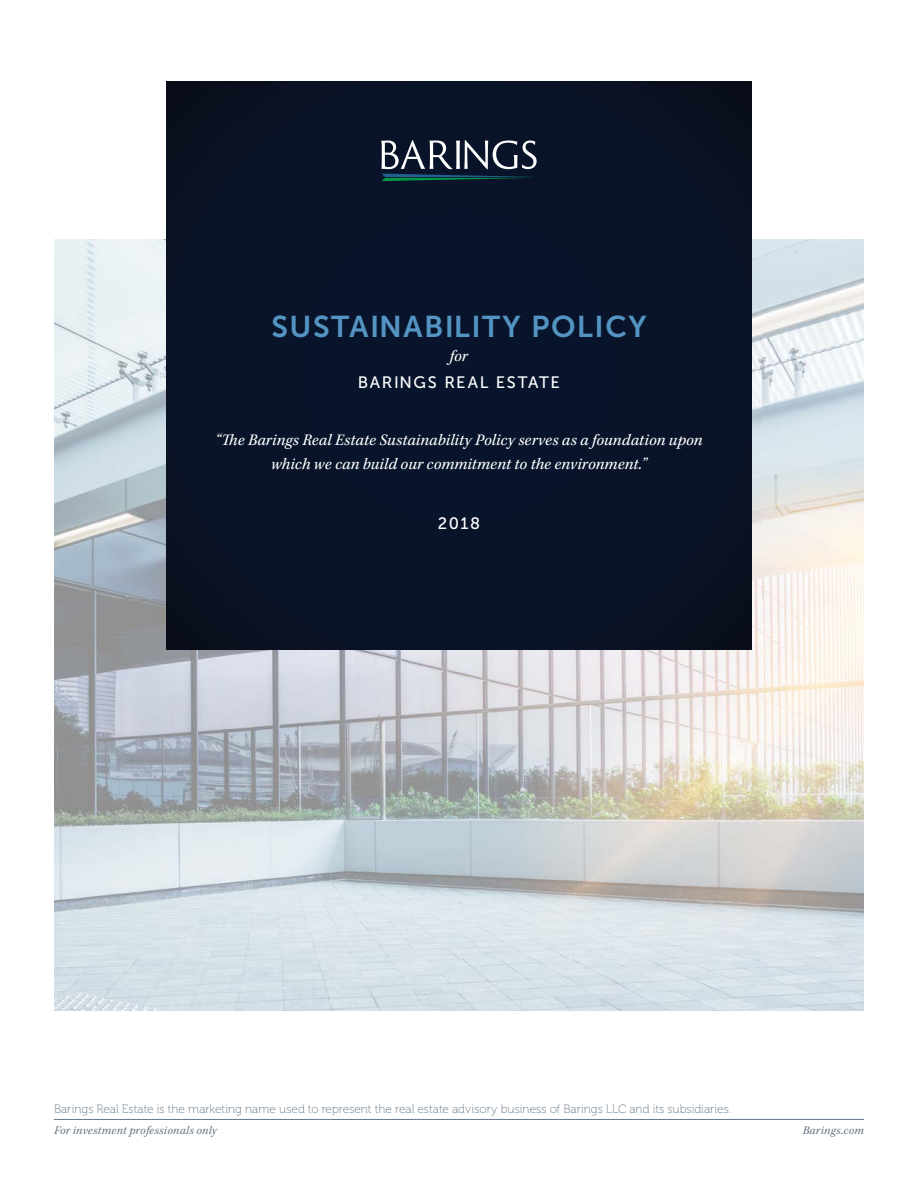
<style>
.page{position:relative;width:918px;height:1188px;background:#fff}
.page>*{position:absolute;margin:0;border:0;box-sizing:border-box;transform-origin:0 0}
.t1{font:30px "Museo Sans 700";letter-spacing:.05em;color:#5494c2}
.t2{font:italic 16.5px/24px "Kepler Std";letter-spacing:.005em;color:#fff;text-align:center}
.t3{font:16.5px "Museo Sans 500";letter-spacing:.095em;color:#fff}
.t4{font:12px "Museo 100";color:#687988}
.t5{font:italic 12px "Kepler Std";letter-spacing:.015em;color:#687988}
</style>
<div class="page">
<img style="left:54px;top:240px;width:810px;height:771px">
<div style="left:166px;top:81px;width:586px;height:568px;background:#091328"></div>
<svg style="left:381px;top:140px;width:156px;height:41px"></svg>
<hr style="left:54px;top:1119px;width:810px;height:1px;background:#687988">
<h1 class="t1" style="left:271px;top:309px;width:377px">SUSTAINABILITY POLICY</h1>
<p class="t2" style="left:450px;top:345px;width:20px">for</p>
<p class="t3" style="left:358px;top:373px;width:204px">BARINGS REAL ESTATE</p>
<p class="t2" style="left:215px;top:429px;width:489px">“The Barings Real Estate Sustainability Policy serves as a foundation upon which we can build our commitment to the environment.”</p>
<p class="t3" style="left:438px;top:514px;width:44px">2018</p>
<p class="t4" style="left:54px;top:1104px;width:679px">Barings Real Estate is the marketing name used to represent the real estate advisory business of Barings LLC and its subsidiaries.</p>
<p class="t5" style="left:54px;top:1125px;width:165px">For investment professionals only</p>
<p class="t5" style="left:803px;top:1125px;width:63px">Barings.com</p>
</div>
